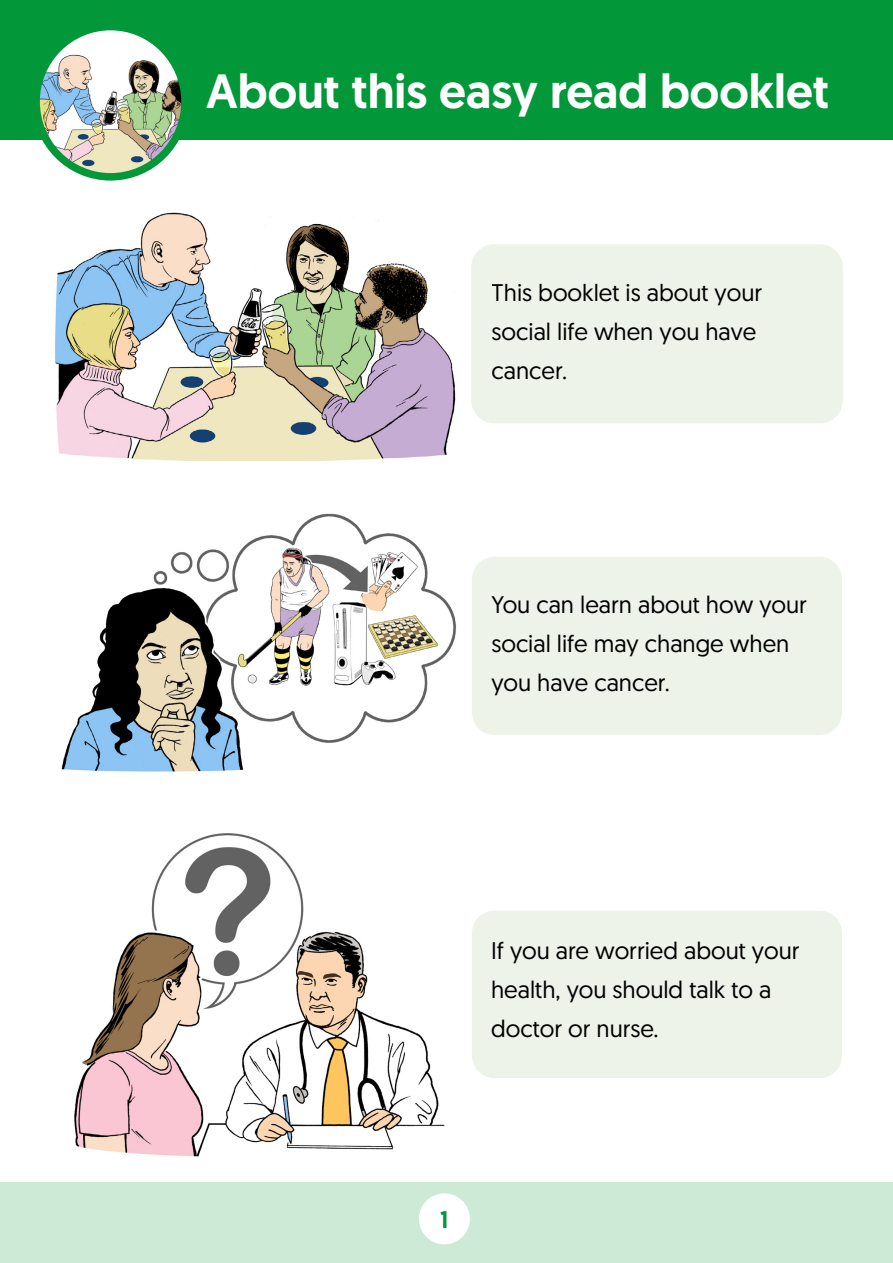
<style>
.page{position:relative;width:893px;height:1263px;background:#fff}
.page>*{position:absolute;margin:0;border:0;box-sizing:border-box;transform-origin:0 0}
.t1{font:500 48px "Geomanist";color:#fff}
.t2{font:24px/39px "Geomanist";color:#000}
.t3{font:500 24px "Geomanist";color:#029739}
</style>
<div class="page">
<div style="left:0;top:0;width:893px;height:140px;background:#029739"></div>
<svg style="left:36px;top:27px;width:149px;height:150px;background:#d8efe0"></svg>
<img style="left:41px;top:52px;width:139px;height:120px">
<div style="left:32px;top:23px;width:157px;height:158px;border:8px solid #029739;border-radius:50%"></div>
<div style="left:472px;top:911px;width:370px;height:167px;background:#eef3ea;border-radius:22px"></div>
<img style="left:74px;top:833px;width:371px;height:324px">
<div style="left:472px;top:245px;width:370px;height:177px;background:#eef3ea;border-radius:22px"></div>
<div style="left:472px;top:245px;width:370px;height:177px;border:1px solid #eef3ea;border-radius:22px"></div>
<div style="left:472px;top:557px;width:370px;height:178px;background:#eef3ea;border-radius:22px"></div>
<img style="left:55px;top:212px;width:401px;height:248px">
<img style="left:61px;top:513px;width:395px;height:259px">
<div style="left:0;top:1182px;width:893px;height:81px;background:#cdead7"></div>
<div style="left:419px;top:1193px;width:51px;height:51px;background:#fff;border-radius:50%"></div>
<p class="t1" style="left:206px;top:60px;width:624px">About this easy read booklet</p>
<p class="t2" style="left:492px;top:273px;width:272px">This booklet is about your social life when you have cancer.</p>
<p class="t2" style="left:491px;top:584px;width:317px">You can learn about how your social life may change when you have cancer.</p>
<p class="t2" style="left:491px;top:930px;width:310px">If you are worried about your health, you should talk to a doctor or nurse.</p>
<p class="t3" style="left:440px;top:1203px;width:10px">1</p>
</div>
